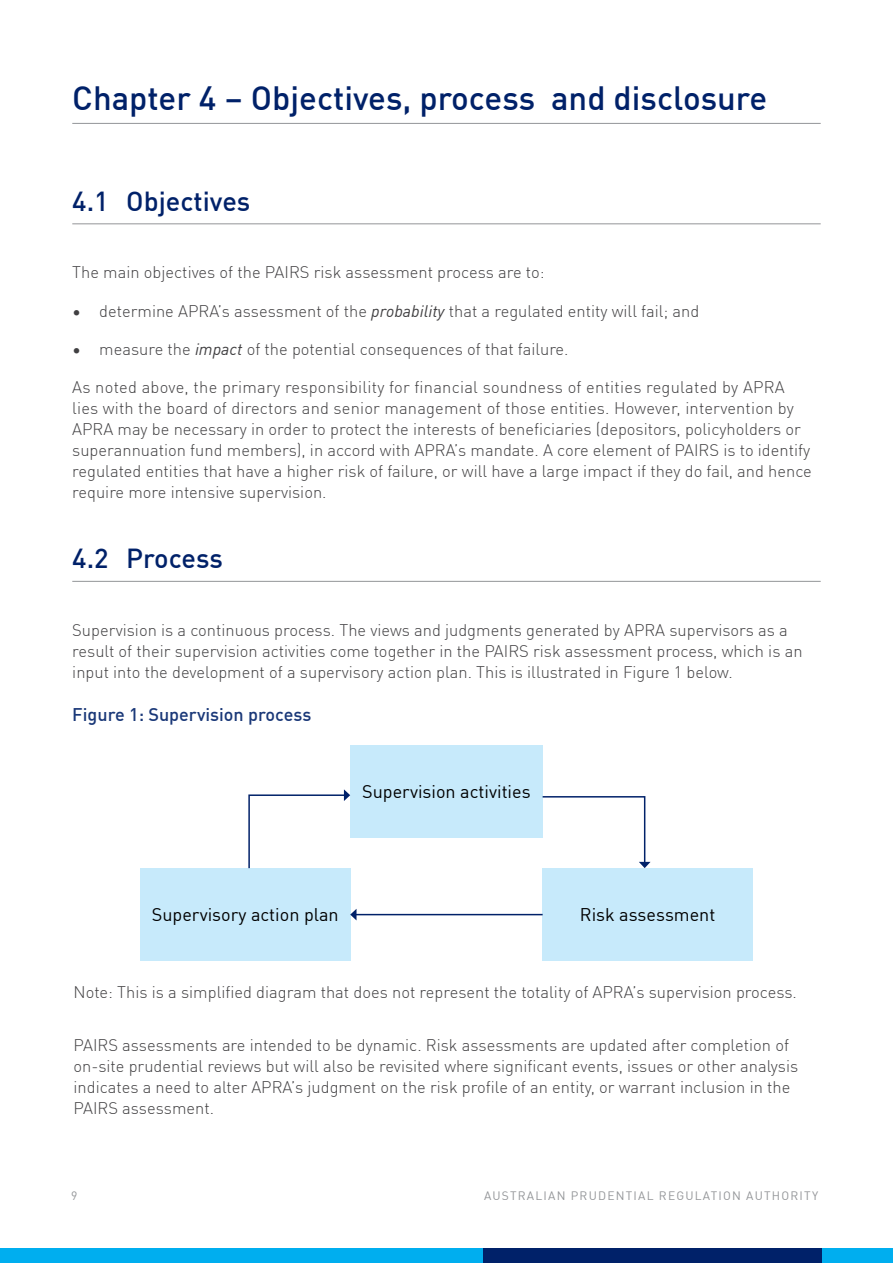
<style>
.page{position:relative;width:893px;height:1263px;background:#fff}
.page>*{position:absolute;margin:0;border:0;box-sizing:border-box;transform-origin:0 0}
.t1{font:500 33px "DINOT";color:#002169}
.t2{font:500 27px "DINOT";color:#002169}
.t3{font:18px "DINOT";color:#000}
.t4{font:500 18px "DINOT";color:#1a3878}
.t5{font:300 16.5px/21px "DINOT";color:#414042}
.t6{font:12px "DINOT";letter-spacing:.1em;color:#939598}
.s1{font-weight:400;font-style:italic}
</style>
<div class="page">
<div style="left:0;top:1248px;width:893px;height:15px;background:#00aeef"></div>
<div style="left:483px;top:1248px;width:339px;height:15px;background:#002169"></div>
<hr style="left:72px;top:123px;width:749px;height:1px;background:#939598">
<hr style="left:72px;top:223px;width:749px;height:1px;background:#939598">
<hr style="left:72px;top:581px;width:749px;height:1px;background:#939598">
<div style="left:350px;top:745px;width:193px;height:93px;background:#c7eafb"></div>
<div style="left:140px;top:868px;width:210px;height:93px;background:#c7eafb"></div>
<div style="left:543px;top:868px;width:210px;height:93px;background:#c7eafb"></div>
<svg style="left:248px;top:789px;width:102px;height:80px"></svg>
<svg style="left:542px;top:796px;width:108px;height:72px"></svg>
<hr style="left:356px;top:914px;width:187px;height:1px;background:#002169">
<svg style="left:350px;top:909px;width:6px;height:11px"></svg>
<h1 class="t1" style="left:72px;top:73px;width:696px">Chapter 4 – Objectives, process and disclosure</h1>
<h2 class="t2" style="left:72px;top:180px;width:180px">4.1 Objectives</h2>
<p class="t5" style="left:72px;top:261px;width:474px">The main objectives of the PAIRS risk assessment process are to:</p>
<p class="t5" style="left:72px;top:299px;width:628px">• determine APRA’s assessment of the <span class="s1">probability</span> that a regulated entity will fail; and</p>
<p class="t5" style="left:72px;top:337px;width:498px">• measure the <span class="s1">impact</span> of the potential consequences of that failure.</p>
<p class="t5" style="left:72px;top:375px;width:741px">As noted above, the primary responsibility for financial soundness of entities regulated by APRA lies with the board of directors and senior management of those entities. However, intervention by APRA may be necessary in order to protect the interests of beneficiaries (depositors, policyholders or superannuation fund members), in accord with APRA’s mandate. A core element of PAIRS is to identify regulated entities that have a higher risk of failure, or will have a large impact if they do fail, and hence require more intensive supervision.</p>
<h2 class="t2" style="left:72px;top:538px;width:152px">4.2 Process</h2>
<p class="t5" style="left:72px;top:618px;width:732px">Supervision is a continuous process. The views and judgments generated by APRA supervisors as a result of their supervision activities come together in the PAIRS risk assessment process, which is an input into the development of a supervisory action plan. This is illustrated in Figure 1 below.</p>
<p class="t4" style="left:72px;top:700px;width:241px">Figure 1: Supervision process</p>
<p class="t3" style="left:362px;top:778px;width:170px">Supervision activities</p>
<p class="t3" style="left:152px;top:901px;width:188px">Supervisory action plan</p>
<p class="t3" style="left:580px;top:901px;width:137px">Risk assessment</p>
<p class="t5" style="left:73px;top:981px;width:725px">Note: This is a simplified diagram that does not represent the totality of APRA’s supervision process.</p>
<p class="t5" style="left:73px;top:1033px;width:726px">PAIRS assessments are intended to be dynamic. Risk assessments are updated after completion of on-site prudential reviews but will also be revisited where significant events, issues or other analysis indicates a need to alter APRA’s judgment on the risk profile of an entity, or warrant inclusion in the PAIRS assessment.</p>
<p class="t6" style="left:71px;top:1186px;width:8px">9</p>
<p class="t6" style="left:484px;top:1186px;width:336px">AUSTRALIAN PRUDENTIAL REGULATION AUTHORITY</p>
</div>
